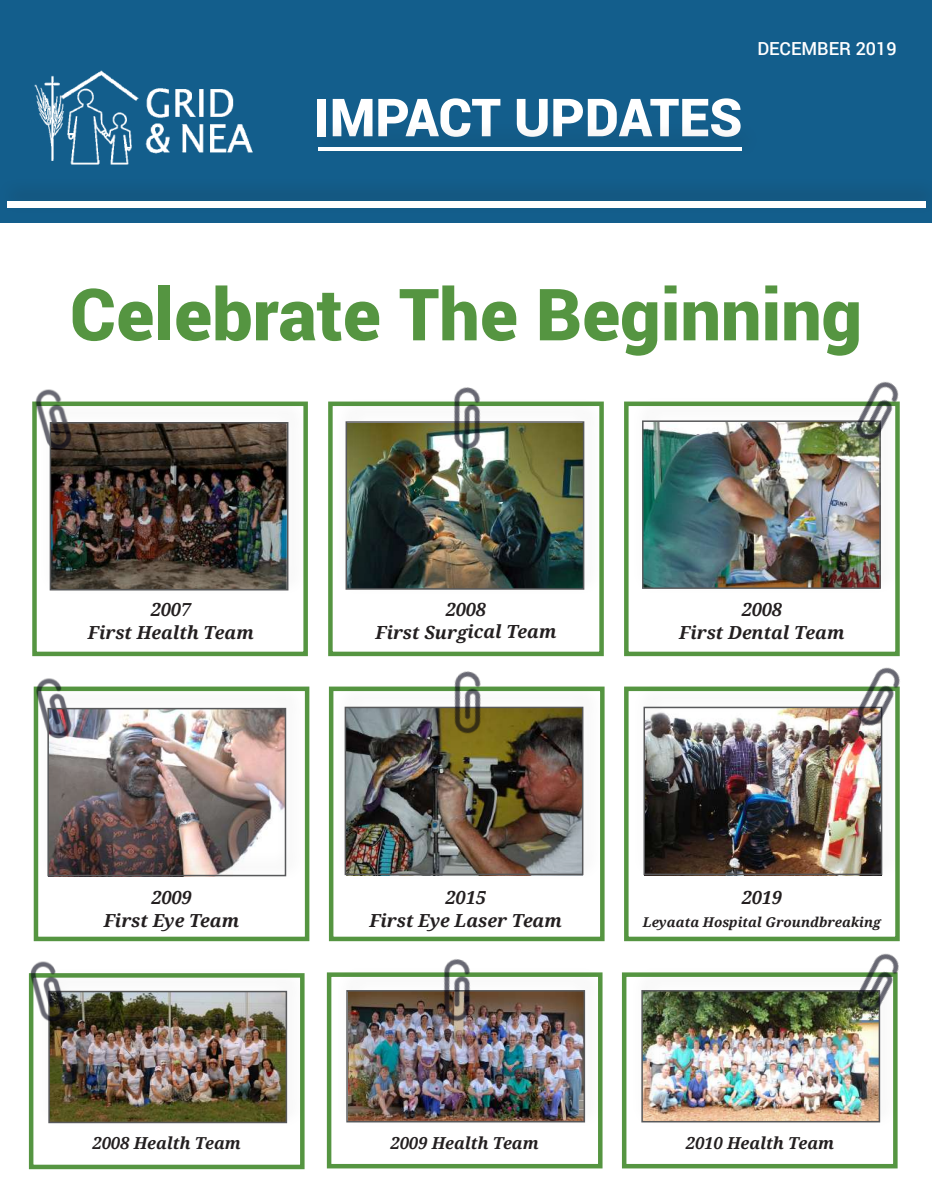
<style>
.page{position:relative;width:932px;height:1202px;background:#fff}
.page>*{position:absolute;margin:0;border:0;box-sizing:border-box;transform-origin:0 0}
.t1{font:900 72px "Roboto";color:#559541}
.t2{font:900 52.5px "Roboto";color:#fff}
.t3{font:italic 700 18px/22.5px "Droid Serif";color:#231f20;text-align:center}
.t4{font:500 18px "Roboto";color:#fff}
.t5{font:italic 700 16.5px "Droid Serif";color:#231f20}
.t6{font:italic 700 13.5px "Droid Serif";color:#231f20}
</style>
<div class="page">
<div style="left:624px;top:686px;width:275px;height:255px;border:4px solid #559541"></div>
<div style="left:0;top:0;width:932px;height:223px;background:#135e8c"></div>
<div style="left:0;top:177px;width:932px;height:37px;background:#135b87"></div>
<div style="left:7px;top:202px;width:918px;height:6px;background:#fff"></div>
<hr style="left:318px;top:147px;width:423px;height:4px;background:#fff">
<img style="left:34px;top:70px;width:219px;height:95px">
<div style="left:32px;top:401px;width:276px;height:255px;border:4px solid #559541"></div>
<img style="left:32px;top:389px;width:29px;height:90px">
<div style="left:328px;top:401px;width:276px;height:255px;border:4px solid #559541"></div>
<div style="left:624px;top:401px;width:275px;height:255px;border:4px solid #559541"></div>
<div style="left:34px;top:686px;width:275px;height:255px;border:4px solid #559541"></div>
<img style="left:32px;top:649px;width:75px;height:118px">
<div style="left:329px;top:686px;width:275px;height:255px;border:4px solid #559541"></div>
<div style="left:29px;top:973px;width:275px;height:196px;border:4px solid #559541"></div>
<div style="left:39px;top:398px;width:269px;height:198px;background:#231f20;opacity:.28"></div>
<div style="left:50px;top:422px;width:238px;height:168px;border:2px solid #57585a"></div>
<div style="left:335px;top:397px;width:269px;height:199px;background:#231f20;opacity:.28"></div>
<div style="left:345px;top:421px;width:239px;height:168px;border:2px solid #57585a"></div>
<div style="left:631px;top:396px;width:269px;height:199px;background:#231f20;opacity:.28"></div>
<div style="left:642px;top:420px;width:238px;height:169px;border:2px solid #57585a"></div>
<div style="left:37px;top:683px;width:269px;height:199px;background:#231f20;opacity:.28"></div>
<div style="left:47px;top:708px;width:239px;height:168px;border:2px solid #57585a"></div>
<div style="left:334px;top:682px;width:269px;height:199px;background:#231f20;opacity:.28"></div>
<div style="left:344px;top:706px;width:239px;height:169px;border:2px solid #57585a"></div>
<div style="left:632px;top:682px;width:269px;height:199px;background:#231f20;opacity:.28"></div>
<div style="left:643px;top:706px;width:239px;height:169px;border:2px solid #57585a"></div>
<div style="left:38px;top:966px;width:268px;height:163px;background:#231f20;opacity:.28"></div>
<div style="left:48px;top:990px;width:239px;height:133px;border:2px solid #57585a"></div>
<div style="left:327px;top:972px;width:275px;height:196px;border:4px solid #559541"></div>
<div style="left:335px;top:965px;width:269px;height:163px;background:#231f20;opacity:.28"></div>
<div style="left:346px;top:990px;width:239px;height:132px;border:2px solid #57585a"></div>
<div style="left:622px;top:972px;width:275px;height:196px;border:4px solid #559541"></div>
<div style="left:630px;top:965px;width:269px;height:163px;background:#231f20;opacity:.28"></div>
<div style="left:641px;top:990px;width:239px;height:132px;border:2px solid #57585a"></div>
<img style="left:28px;top:932px;width:74px;height:118px">
<img style="left:395px;top:387px;width:138px;height:101px">
<img style="left:794px;top:381px;width:106px;height:108px">
<img style="left:796px;top:614px;width:105px;height:161px">
<img style="left:795px;top:900px;width:105px;height:161px">
<img style="left:396px;top:651px;width:137px;height:121px">
<img style="left:385px;top:936px;width:138px;height:123px">
<h2 class="t2" style="left:314px;top:80px;width:429px">IMPACT UPDATES</h2>
<p class="t4" style="left:757px;top:36px;width:141px">DECEMBER 2019</p>
<h1 class="t1" style="left:70px;top:264px;width:793px">Celebrate The Beginning</h1>
<p class="t3" style="left:88px;top:598px;width:167px">2007<br>First Health Team</p>
<p class="t3" style="left:104px;top:885px;width:137px">2009<br>First Eye Team</p>
<p class="t3" style="left:375px;top:597px;width:183px">2008<br>First Surgical Team</p>
<p class="t3" style="left:679px;top:598px;width:167px">2008<br>First Dental Team</p>
<p class="t3" style="left:369px;top:886px;width:194px">2015<br>First Eye Laser Team</p>
<p class="t3" style="left:741px;top:886px;width:42px">2019</p>
<p class="t6" style="left:643px;top:912px;width:239px">Leyaata Hospital Groundbreaking</p>
<p class="t5" style="left:92px;top:1131px;width:150px">2008 Health Team</p>
<p class="t5" style="left:390px;top:1131px;width:150px">2009 Health Team</p>
<p class="t5" style="left:685px;top:1131px;width:150px">2010 Health Team</p>
</div>
